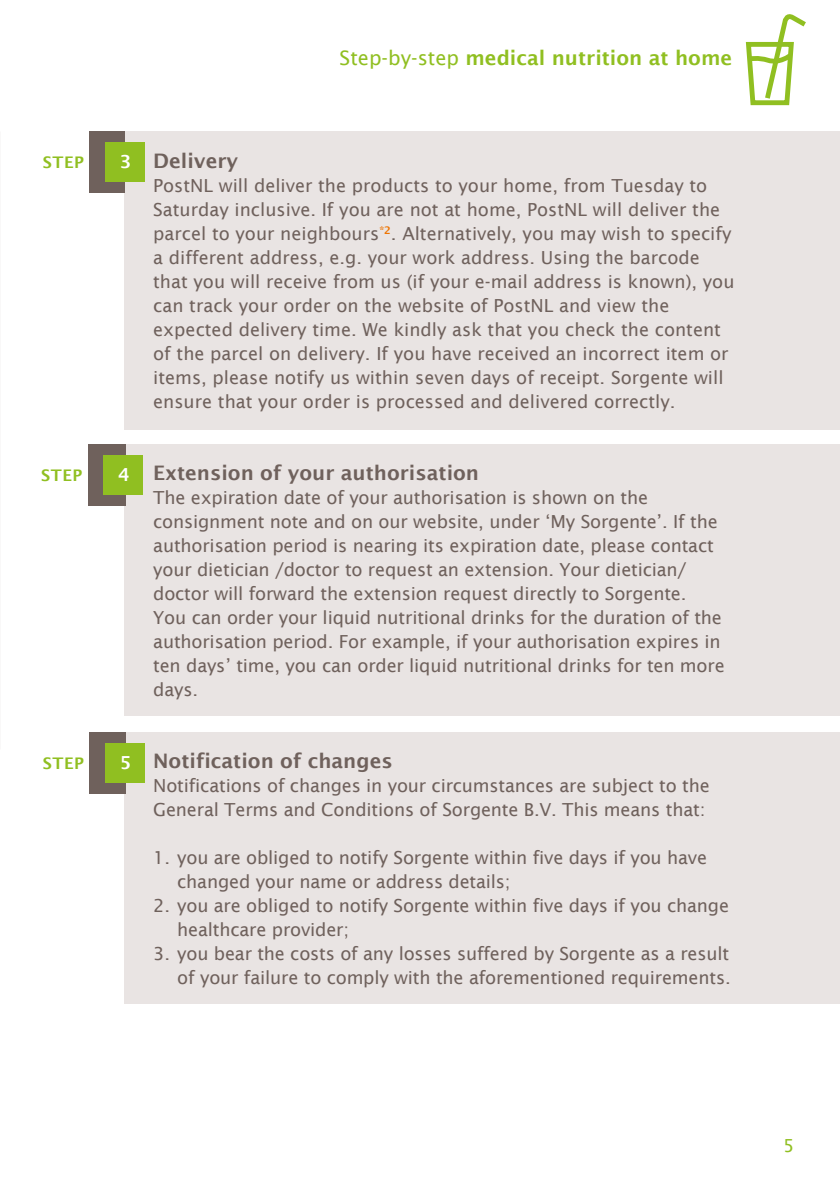
<style>
.page{position:relative;width:840px;height:1191px;background:#fff}
.page>*{position:absolute;margin:0;border:0;box-sizing:border-box;transform-origin:0 0}
.t1{font:600 20px "Lucida Sans";color:#6f615c}
.t2{font:600 20px "Lucida Sans";color:#90bf21}
.t3{font:18px/24px "Lucida Sans";letter-spacing:-.01em;color:#6f615c}
.t4{font:600 18px "Lucida Sans";color:#fff}
.t5{font:18px "Lucida Sans";color:#90bf21}
.t6{font:600 16px "Lucida Sans";letter-spacing:.03em;color:#90bf21}
.s1{font-weight:400}
</style>
<div class="page">
<svg style="left:745px;top:14px;width:61px;height:92px"></svg>
<div style="left:125px;top:132px;width:714px;height:298px;background:#e9e4e3"></div>
<div style="left:125px;top:732px;width:714px;height:271px;background:#e9e4e3"></div>
<div style="left:125px;top:444px;width:714px;height:271px;background:#e9e4e3"></div>
<div style="left:89px;top:132px;width:36px;height:61px;background:#6f615c"></div>
<div style="left:105px;top:142px;width:40px;height:40px;background:#90bf21"></div>
<div style="left:88px;top:444px;width:37px;height:61px;background:#6f615c"></div>
<div style="left:103px;top:455px;width:40px;height:40px;background:#90bf21"></div>
<div style="left:89px;top:732px;width:36px;height:61px;background:#6f615c"></div>
<div style="left:105px;top:743px;width:40px;height:39px;background:#90bf21"></div>
<p class="t2" style="left:339px;top:46px;width:394px"><span class="s1">Step-by-step</span> medical nutrition at home</p>
<p class="t6" style="left:43px;top:153px;width:43px">STEP</p>
<p class="t4" style="left:120px;top:151px;width:13px">3</p>
<p class="t1" style="left:153px;top:149px;width:86px">Delivery</p>
<p class="t3" style="left:153px;top:174px;width:582px">PostNL will deliver the products to your home, from Tuesday to Saturday inclusive. If you are not at home, PostNL will deliver the parcel to your neighbours<sup>*2</sup>. Alternatively, you may wish to specify a different address, e.g. your work address. Using the barcode that you will receive from us (if your e-mail address is known), you can track your order on the website of PostNL and view the expected delivery time. We kindly ask that you check the content of the parcel on delivery. If you have received an incorrect item or items, please notify us within seven days of receipt. Sorgente will ensure that your order is processed and delivered correctly.</p>
<p class="t6" style="left:41px;top:466px;width:43px">STEP</p>
<p class="t4" style="left:118px;top:464px;width:13px">4</p>
<p class="t1" style="left:153px;top:461px;width:327px">Extension of your authorisation</p>
<p class="t3" style="left:153px;top:486px;width:572px">The expiration date of your authorisation is shown on the consignment note and on our website, under ‘My Sorgente’. If the authorisation period is nearing its expiration date, please contact your dietician /doctor to request an extension. Your dietician/ doctor will forward the extension request directly to Sorgente.<br>You can order your liquid nutritional drinks for the duration of the authorisation period. For example, if your authorisation expires in ten days’ time, you can order liquid nutritional drinks for ten more days.</p>
<p class="t6" style="left:43px;top:754px;width:43px">STEP</p>
<p class="t4" style="left:120px;top:752px;width:13px">5</p>
<p class="t1" style="left:153px;top:749px;width:241px">Notification of changes</p>
<p class="t3" style="left:153px;top:774px;width:557px">Notifications of changes in your circumstances are subject to the<br>General Terms and Conditions of Sorgente B.V. This means that:</p>
<p class="t3" style="left:177px;top:846px;width:531px;text-indent:-24px">1. you are obliged to notify Sorgente within five days if you have changed your name or address details;</p>
<p class="t3" style="left:177px;top:894px;width:553px;text-indent:-24px">2. you are obliged to notify Sorgente within five days if you change healthcare provider;</p>
<p class="t3" style="left:153px;top:942px;width:578px;text-align:right">3. you bear the costs of any losses suffered by Sorgente as a result of your failure to comply with the aforementioned requirements.</p>
<p class="t5" style="left:782px;top:1135px;width:13px">5</p>
</div>
